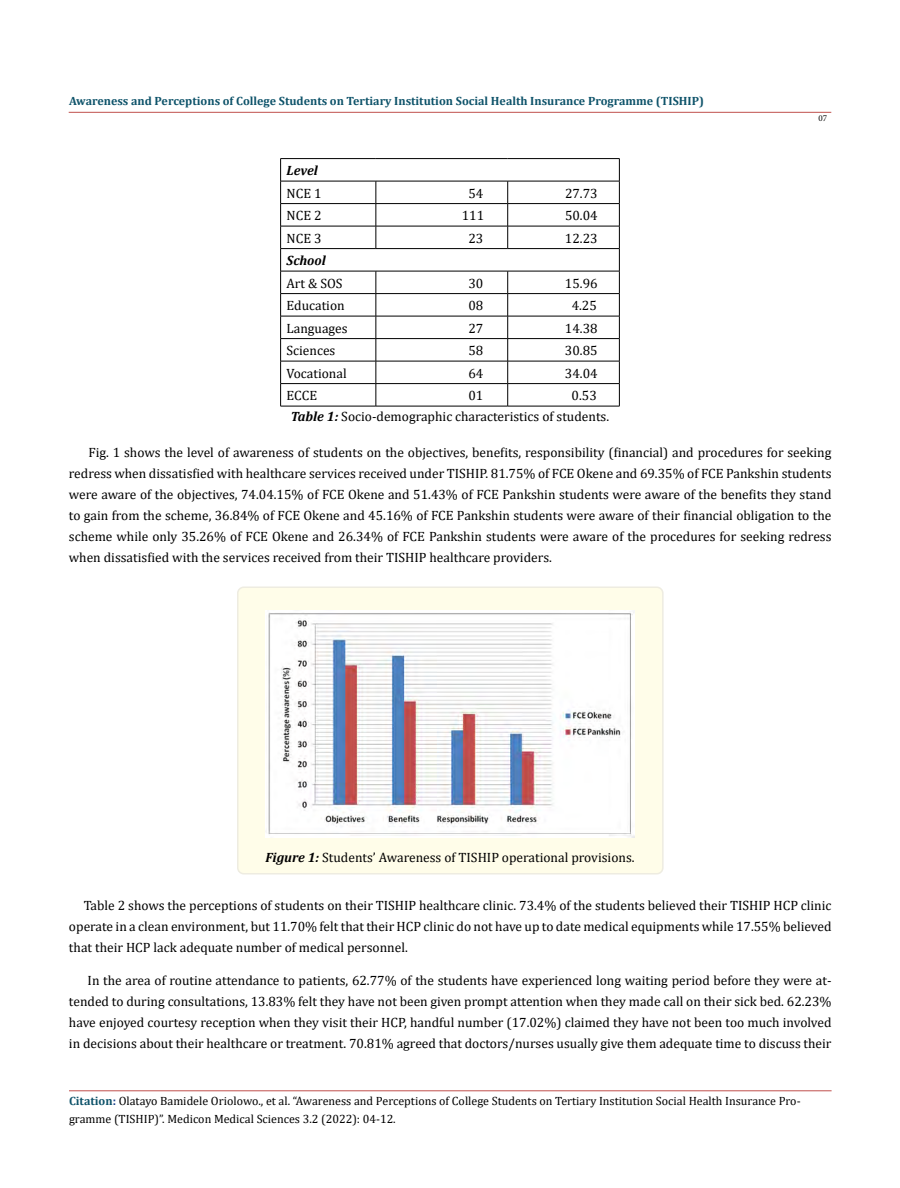
<style>
.page{position:relative;width:900px;height:1188px;background:#fff}
.page>*{position:absolute;margin:0;border:0;box-sizing:border-box;transform-origin:0 0}
.t1{font:13.5px/21px "Cambria";color:#000;text-align:justify}
.t2{font:italic 700 13.5px "Cambria";color:#000}
.t3{font:12px/18px "Cambria";color:#000}
.t4{font:700 12px "Cambria";color:#0e536a}
.t5{font:9px "Minion Pro";color:#000}
.s1{font-weight:700;font-style:italic}
.s2{font-weight:700;color:#0e536a}
.s3{font-weight:700;color:#173e88}
</style>
<div class="page">
<hr style="left:69px;top:1091px;width:763px;height:1px;background:#c0504d">
<hr style="left:69px;top:112px;width:762px;height:1px;background:#c0504d">
<hr style="left:280px;top:158px;width:96px;height:1px;background:#000">
<hr style="left:376px;top:158px;width:132px;height:1px;background:#000">
<hr style="left:508px;top:158px;width:112px;height:1px;background:#000">
<hr style="left:280px;top:181px;width:96px;height:1px;background:#000">
<hr style="left:376px;top:181px;width:132px;height:1px;background:#000">
<hr style="left:508px;top:181px;width:112px;height:1px;background:#000">
<hr style="left:280px;top:203px;width:96px;height:1px;background:#000">
<hr style="left:376px;top:203px;width:132px;height:1px;background:#000">
<hr style="left:508px;top:203px;width:112px;height:1px;background:#000">
<hr style="left:280px;top:226px;width:96px;height:1px;background:#000">
<hr style="left:376px;top:226px;width:132px;height:1px;background:#000">
<svg style="left:376px;top:181px;width:1px;height:67px"></svg>
<hr style="left:508px;top:226px;width:112px;height:1px;background:#000">
<svg style="left:507px;top:181px;width:1px;height:67px"></svg>
<hr style="left:280px;top:248px;width:96px;height:1px;background:#000">
<hr style="left:376px;top:248px;width:132px;height:1px;background:#000">
<hr style="left:508px;top:248px;width:112px;height:1px;background:#000">
<hr style="left:280px;top:271px;width:96px;height:1px;background:#000">
<hr style="left:376px;top:271px;width:132px;height:1px;background:#000">
<hr style="left:508px;top:271px;width:112px;height:1px;background:#000">
<hr style="left:280px;top:293px;width:96px;height:1px;background:#000">
<hr style="left:376px;top:293px;width:132px;height:1px;background:#000">
<hr style="left:508px;top:293px;width:112px;height:1px;background:#000">
<hr style="left:280px;top:316px;width:96px;height:1px;background:#000">
<hr style="left:376px;top:316px;width:132px;height:1px;background:#000">
<hr style="left:508px;top:316px;width:112px;height:1px;background:#000">
<hr style="left:280px;top:338px;width:96px;height:1px;background:#000">
<hr style="left:376px;top:338px;width:132px;height:1px;background:#000">
<hr style="left:508px;top:338px;width:112px;height:1px;background:#000">
<hr style="left:280px;top:361px;width:96px;height:1px;background:#000">
<hr style="left:376px;top:361px;width:132px;height:1px;background:#000">
<hr style="left:508px;top:361px;width:112px;height:1px;background:#000">
<hr style="left:280px;top:383px;width:96px;height:1px;background:#000">
<svg style="left:280px;top:159px;width:1px;height:247px"></svg>
<hr style="left:376px;top:383px;width:132px;height:1px;background:#000">
<svg style="left:376px;top:271px;width:1px;height:135px"></svg>
<hr style="left:508px;top:383px;width:112px;height:1px;background:#000">
<svg style="left:507px;top:271px;width:1px;height:135px"></svg>
<svg style="left:619px;top:159px;width:1px;height:247px"></svg>
<hr style="left:280px;top:406px;width:96px;height:1px;background:#000">
<hr style="left:376px;top:406px;width:132px;height:1px;background:#000">
<hr style="left:508px;top:406px;width:112px;height:1px;background:#000">
<div style="left:238px;top:587px;width:425px;height:287px;background:#fffde9;border-radius:6px"></div>
<div style="left:237px;top:586px;width:427px;height:288px;border:2px solid #eeece1;border-radius:6px"></div>
<img style="left:265px;top:611px;width:370px;height:226px">
<p class="t4" style="left:69px;top:92px;width:636px">Awareness and Perceptions of College Students on Tertiary Institution Social Health Insurance Programme (TISHIP)</p>
<p class="t5" style="left:818px;top:112px;width:10px">07</p>
<p class="t2" style="left:287px;top:161px;width:33px">Level</p>
<p class="t1" style="left:287px;top:182px;width:37px">NCE 1</p>
<p class="t1" style="left:468px;top:182px;width:16px">54</p>
<p class="t1" style="left:565px;top:182px;width:34px">27.73</p>
<p class="t1" style="left:287px;top:205px;width:37px">NCE 2</p>
<p class="t1" style="left:462px;top:205px;width:24px">111</p>
<p class="t1" style="left:565px;top:205px;width:34px">50.04</p>
<p class="t1" style="left:287px;top:227px;width:37px">NCE 3</p>
<p class="t1" style="left:468px;top:227px;width:16px">23</p>
<p class="t1" style="left:565px;top:227px;width:34px">12.23</p>
<p class="t2" style="left:287px;top:251px;width:41px">School</p>
<p class="t1" style="left:287px;top:272px;width:57px">Art &amp; SOS</p>
<p class="t1" style="left:468px;top:272px;width:16px">30</p>
<p class="t1" style="left:565px;top:272px;width:34px">15.96</p>
<p class="t1" style="left:287px;top:295px;width:60px">Education</p>
<p class="t1" style="left:468px;top:295px;width:16px">08</p>
<p class="t1" style="left:572px;top:295px;width:27px">4.25</p>
<p class="t1" style="left:287px;top:317px;width:63px">Languages</p>
<p class="t1" style="left:468px;top:317px;width:16px">27</p>
<p class="t1" style="left:565px;top:317px;width:34px">14.38</p>
<p class="t1" style="left:287px;top:340px;width:50px">Sciences</p>
<p class="t1" style="left:468px;top:340px;width:16px">58</p>
<p class="t1" style="left:565px;top:340px;width:34px">30.85</p>
<p class="t1" style="left:287px;top:362px;width:62px">Vocational</p>
<p class="t1" style="left:468px;top:362px;width:16px">64</p>
<p class="t1" style="left:565px;top:362px;width:34px">34.04</p>
<p class="t1" style="left:287px;top:385px;width:32px">ECCE</p>
<p class="t1" style="left:468px;top:385px;width:16px">01</p>
<p class="t1" style="left:291px;top:385px;width:320px;line-height:20.4px;text-indent:281px">0.53<br><span class="s1">Table 1:</span> Socio-demographic characteristics of students.</p>
<p class="t1" style="left:69px;top:442px;width:764px;text-indent:20px">Fig. 1 shows the level of awareness of students on the objectives, benefits, responsibility (financial) and procedures for seeking redress when dissatisfied with healthcare services received under TISHIP. 81.75% of FCE Okene and 69.35% of FCE Pankshin students were aware of the objectives, 74.04.15% of FCE Okene and 51.43% of FCE Pankshin students were aware of the benefits they stand to gain from the scheme, 36.84% of FCE Okene and 45.16% of FCE Pankshin students were aware of their financial obligation to the scheme while only 35.26% of FCE Okene and 26.34% of FCE Pankshin students were aware of the procedures for seeking redress when dissatisfied with the services received from their TISHIP healthcare providers.</p>
<p class="t1" style="left:265px;top:847px;width:371px"><span class="s1">Figure 1:</span> Students’ Awareness of TISHIP operational provisions.</p>
<p class="t1" style="left:69px;top:895px;width:764px;text-indent:15px">Table 2 shows the perceptions of students on their TISHIP healthcare clinic. 73.4% of the students believed their TISHIP HCP clinic operate in a clean environment, but 11.70% felt that their HCP clinic do not have up to date medical equipments while 17.55% believed that their HCP lack adequate number of medical personnel.</p>
<p class="t1" style="left:69px;top:970px;width:764px;text-indent:19px">In the area of routine attendance to patients, 62.77% of the students have experienced long waiting period before they were at&shy;tended to during consultations, 13.83% felt they have not been given prompt attention when they made call on their sick bed. 62.23% have enjoyed courtesy reception when they visit their HCP, handful number (17.02%) claimed they have not been too much involved in decisions about their healthcare or treatment. 70.81% agreed that doctors/nurses usually give them adequate time to discuss their</p>
<p class="t3" style="left:69px;top:1092px;width:733px"><span class="s2">Citation</span><span class="s3">:</span> Olatayo Bamidele Oriolowo., et al. “Awareness and Perceptions of College Students on Tertiary Institution Social Health Insurance Pro&shy;gramme (TISHIP)”. Medicon Medical Sciences 3.2 (2022): 04-12.</p>
</div>
